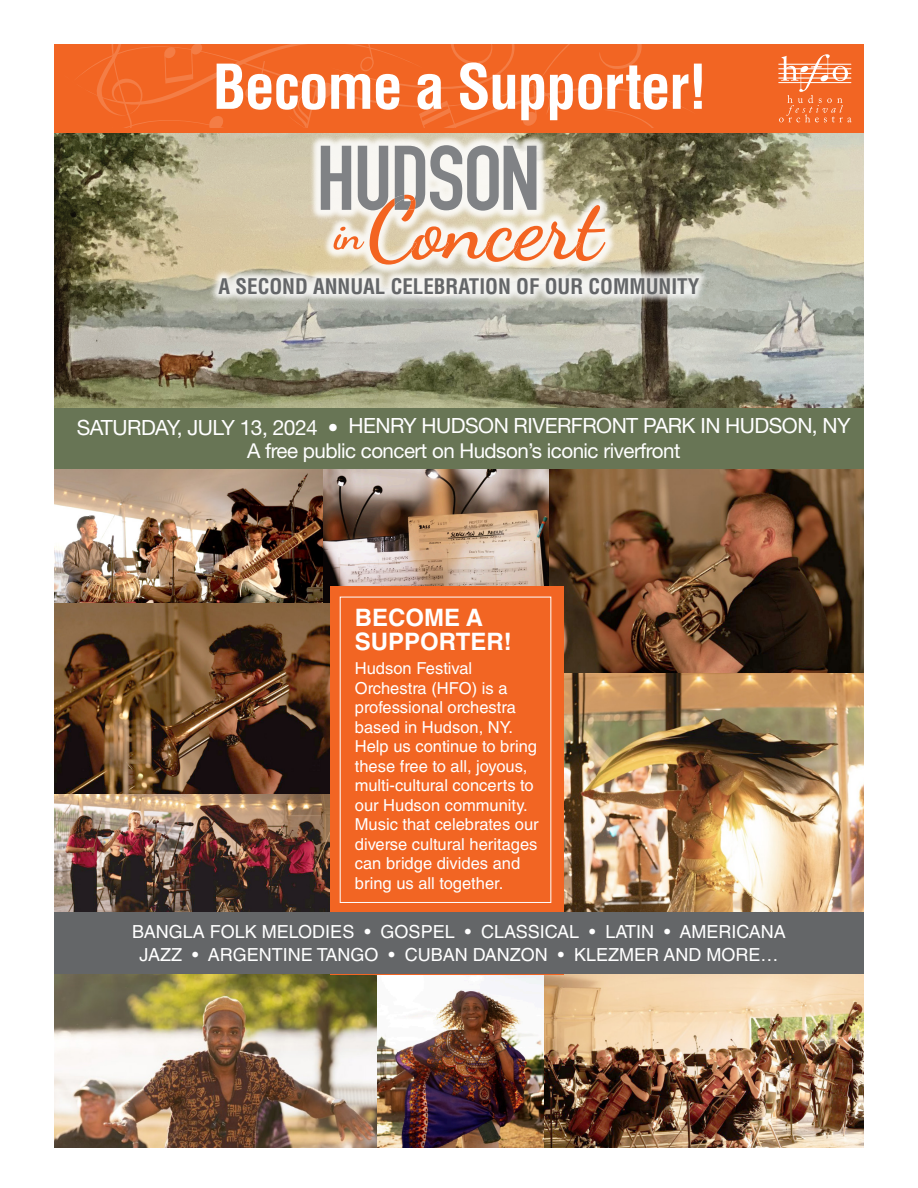
<style>
.page{position:relative;width:918px;height:1188px;background:#fff}
.page>*{position:absolute;margin:0;border:0;box-sizing:border-box;transform-origin:0 0}
.t1{font:700 condensed 60.3px "Helvetica LT Std";letter-spacing:-.025em;color:#fff}
.t2{font:700 24px/24px "Helvetica LT Std";color:#fff}
.t3{font:21px "Helvetica Neue LT Std";letter-spacing:-.025em;color:#fff}
.t4{font:700 condensed 21px "Helvetica LT Std";color:#646668}
.t5{font:20.55px "Helvetica Neue LT Std";letter-spacing:-.025em;color:#fff}
.t6{font:18px/22.5px "Helvetica LT Std";color:#fff;text-align:center}
.t7{font:16.5px/19.5px "Helvetica LT Std";color:#fff}
</style>
<div class="page">
<img style="left:54px;top:132px;width:810px;height:276px">
<div style="left:54px;top:44px;width:810px;height:88px;background:#f26523"></div>
<svg style="left:76px;top:44px;width:616px;height:84px"></svg>
<div style="left:310px;top:134px;width:306px;height:142px;background:#fff;opacity:.85"></div>
<svg style="left:321px;top:145px;width:285px;height:120px"></svg>
<div style="left:209px;top:268px;width:500px;height:36px;background:#fff;opacity:.85"></div>
<div style="left:54px;top:408px;width:810px;height:62px;background:#687555"></div>
<img style="left:54px;top:470px;width:276px;height:442px">
<img style="left:563px;top:672px;width:301px;height:240px">
<img style="left:323px;top:470px;width:227px;height:148px">
<img style="left:54px;top:974px;width:324px;height:174px">
<img style="left:543px;top:974px;width:321px;height:174px">
<img style="left:550px;top:470px;width:314px;height:202px">
<img style="left:378px;top:974px;width:165px;height:174px">
<div style="left:330px;top:586px;width:233px;height:388px;background:#f26523"></div>
<div style="left:54px;top:912px;width:810px;height:62px;background:#646668"></div>
<hr style="left:778px;top:64px;width:73px;height:1px;background:#fff">
<hr style="left:778px;top:82px;width:73px;height:1px;background:#fff">
<hr style="left:778px;top:78px;width:73px;height:1px;background:#fff">
<hr style="left:778px;top:69px;width:73px;height:1px;background:#fff">
<hr style="left:778px;top:73px;width:73px;height:1px;background:#fff">
<svg style="left:779px;top:54px;width:73px;height:68px"></svg>
<p class="t1" style="left:213px;top:49px;width:497px">Become a Supporter!</p>
<p class="t4" style="left:219px;top:273px;width:482px">A SECOND ANNUAL CELEBRATION OF OUR COMMUNITY</p>
<p class="t3" style="left:77px;top:413px;width:776px">SATURDAY, JULY 13, 2024 • HENRY HUDSON RIVERFRONT PARK IN HUDSON, NY</p>
<p class="t5" style="left:247px;top:438px;width:435px">A free public concert on Hudson’s iconic riverfront</p>
<p class="t2" style="left:355px;top:605px;width:158px">BECOME A<br>SUPPORTER!</p>
<p class="t7" style="left:355px;top:659px;width:185px">Hudson Festival<br>Orchestra (HFO) is a professional orchestra based in Hudson, NY.<br>Help us continue to bring these free to all, joyous, multi-cultural concerts to our Hudson community.<br>Music that celebrates our diverse cultural heritages can bridge divides and bring us all together.</p>
<p class="t6" style="left:132px;top:921px;width:655px">BANGLA FOLK MELODIES • GOSPEL • CLASSICAL • LATIN • AMERICANA<br>JAZZ • ARGENTINE TANGO • CUBAN DANZON • KLEZMER AND MORE…</p>
</div>
